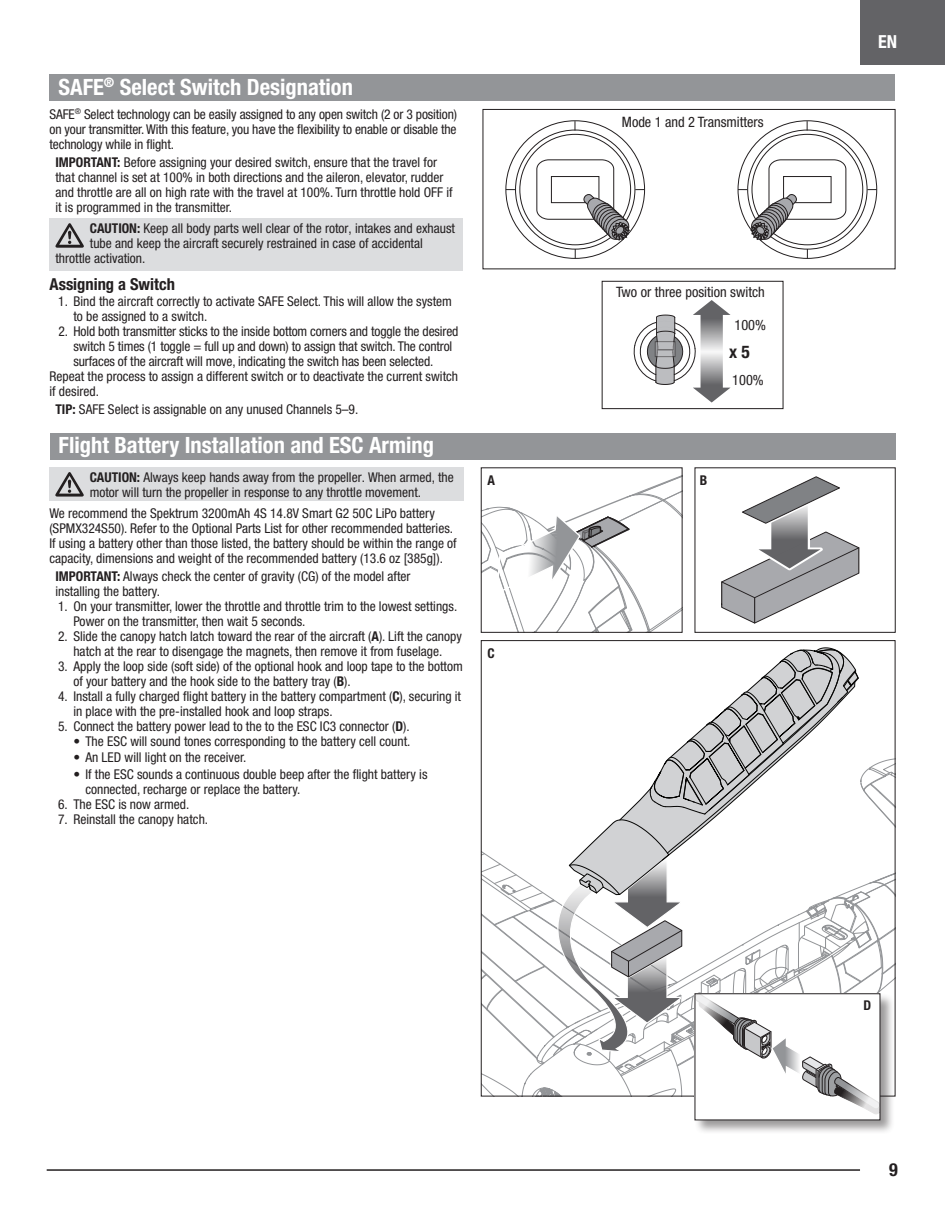
<style>
.page{position:relative;width:945px;height:1215px;background:#fff}
.page>*{position:absolute;margin:0;border:0;box-sizing:border-box;transform-origin:0 0}
.EFL_Main_Header{font:700 condensed 22.5px "Helvetica Neue LT Std";color:#fff}
.t1{font:700 condensed 18px "Helvetica Neue LT Std";color:#fff}
.t2{font:700 condensed 18px "Helvetica Neue LT Std";color:#231f20}
.EFL_Sub-header{font:700 condensed 17.55px "Helvetica Neue LT Std";color:#231f20}
.EFL_Sub-header-2{font:700 condensed 16.5px "Helvetica Neue LT Std";color:#231f20}
.EFL_Body_Text{font:condensed 14.4px "Helvetica Neue LT Std";color:#231f20}
.EFL_Body_Text-2{font:condensed 13.5px/15px "Helvetica Neue LT Std";color:#231f20}
.EFL_Note_Tip_Important{font:condensed 13.5px/15px "Helvetica Neue LT Std";color:#231f20}
.EFL_Cautions_and_Warnings{font:condensed 13.5px/15px "Helvetica Neue LT Std";color:#231f20}
.Body_Text{font:700 condensed 13.5px "Helvetica Neue LT Std";color:#231f20}
.s1{font-weight:700}
</style>
<div class="page">
<div style="left:49px;top:467px;width:415px;height:34px;background:#dcdddf"></div>
<svg style="left:55px;top:472px;width:29px;height:25px"></svg>
<div style="left:860px;top:0;width:85px;height:64px;background:#636366"></div>
<hr style="left:47px;top:1169px;width:813px;height:2px;background:#231f20">
<div style="left:50px;top:433px;width:846px;height:27px;background:#939598"></div>
<div style="left:50px;top:74px;width:846px;height:27px;background:#939598"></div>
<svg style="left:506px;top:121px;width:139px;height:137px"></svg>
<svg style="left:516px;top:130px;width:119px;height:119px"></svg>
<div style="left:520px;top:134px;width:111px;height:111px;background:#fff;border-radius:50%"></div>
<svg style="left:536px;top:159px;width:109px;height:82px"></svg>
<svg style="left:738px;top:121px;width:139px;height:137px"></svg>
<svg style="left:748px;top:130px;width:119px;height:119px"></svg>
<div style="left:752px;top:134px;width:111px;height:111px;background:#fff;border-radius:50%"></div>
<svg style="left:738px;top:159px;width:109px;height:82px"></svg>
<div style="left:483px;top:109px;width:413px;height:160px;border:1px solid #231f20"></div>
<svg style="left:601px;top:280px;width:183px;height:129px"></svg>
<div style="left:50px;top:219px;width:413px;height:52px;background:#dcdddf"></div>
<svg style="left:56px;top:223px;width:28px;height:25px"></svg>
<svg style="left:475px;top:468px;width:421px;height:703px"></svg>
<div style="left:695px;top:467px;width:201px;height:166px;border:1px solid #231f20"></div>
<p class="EFL_Main_Header" style="left:58px;top:73px;width:296px">SAFE<sup>®</sup> Select Switch Designation</p>
<p class="EFL_Body_Text-2" style="left:50px;top:106px;width:409px;text-align:justify">SAFE<sup>®</sup> Select technology can be easily assigned to any open switch (2 or 3 position) on your transmitter. With this feature, you have the flexibility to enable or disable the technology while in flight.</p>
<p class="EFL_Note_Tip_Important" style="left:56px;top:154px;width:399px"><span class="s1">IMPORTANT:</span> Before assigning your desired switch, ensure that the travel for that channel is set at 100% in both directions and the aileron, elevator, rudder and throttle are all on high rate with the travel at 100%. Turn throttle hold OFF if it is programmed in the transmitter.</p>
<p class="EFL_Cautions_and_Warnings" style="left:90px;top:220px;width:367px"><span class="s1">CAUTION:</span> Keep all body parts well clear of the rotor, intakes and exhaust</p>
<p class="EFL_Cautions_and_Warnings" style="left:90px;top:235px;width:334px">tube and keep the aircraft securely restrained in case of accidental</p>
<p class="EFL_Cautions_and_Warnings" style="left:56px;top:250px;width:91px">throttle activation.</p>
<p class="EFL_Sub-header-2" style="left:50px;top:274px;width:127px">Assigning a Switch</p>
<p class="EFL_Body_Text-2" style="left:74px;top:294px;width:380px;text-indent:-15px">1. Bind the aircraft correctly to activate SAFE Select. This will allow the system to be assigned to a switch.</p>
<p class="EFL_Body_Text-2" style="left:74px;top:324px;width:387px;text-indent:-15px">2. Hold both transmitter sticks to the inside bottom corners and toggle the desired switch 5 times (1 toggle = full up and down) to assign that switch. The control surfaces of the aircraft will move, indicating the switch has been selected.</p>
<p class="EFL_Body_Text-2" style="left:50px;top:369px;width:410px">Repeat the process to assign a different switch or to deactivate the current switch if desired.</p>
<p class="EFL_Note_Tip_Important" style="left:56px;top:402px;width:304px"><span class="s1">TIP:</span> SAFE Select is assignable on any unused Channels 5–9.</p>
<p class="EFL_Main_Header" style="left:59px;top:431px;width:377px">Flight Battery Installation and ESC Arming</p>
<p class="EFL_Cautions_and_Warnings" style="left:90px;top:469px;width:366px"><span class="s1">CAUTION:</span> Always keep hands away from the propeller. When armed, the motor will turn the propeller in response to any throttle movement.</p>
<p class="EFL_Body_Text-2" style="left:49px;top:505px;width:409px">We recommend the Spektrum 3200mAh 4S 14.8V Smart G2 50C LiPo battery (SPMX324S50). Refer to the Optional Parts List for other recommended batteries.<br>If using a battery other than those listed, the battery should be within the range of capacity, dimensions and weight of the recommended battery (13.6 oz [385g]).</p>
<p class="EFL_Note_Tip_Important" style="left:55px;top:568px;width:357px"><span class="s1">IMPORTANT:</span> Always check the center of gravity (CG) of the model after installing the battery.</p>
<p class="EFL_Body_Text-2" style="left:73px;top:598px;width:385px;text-indent:-15px">1. On your transmitter, lower the throttle and throttle trim to the lowest settings.<br>Power on the transmitter, then wait 5 seconds.</p>
<p class="EFL_Body_Text-2" style="left:58px;top:628px;width:405px;text-align:center">2. Slide the canopy hatch latch toward the rear of the aircraft (<span class="s1">A</span>). Lift the canopy hatch at the rear to disengage the magnets, then remove it from fuselage.</p>
<p class="EFL_Body_Text-2" style="left:73px;top:658px;width:391px;text-indent:-15px">3. Apply the loop side (soft side) of the optional hook and loop tape to the bottom of your battery and the hook side to the battery tray (<span class="s1">B</span>).</p>
<p class="EFL_Body_Text-2" style="left:73px;top:688px;width:389px;text-indent:-15px">4. Install a fully charged flight battery in the battery compartment (<span class="s1">C</span>), securing it in place with the pre-installed hook and loop straps.</p>
<p class="EFL_Body_Text-2" style="left:58px;top:718px;width:353px">5. Connect the battery power lead to the to the ESC IC3 connector (<span class="s1">D</span>).</p>
<p class="EFL_Body_Text-2" style="left:73px;top:733px;width:339px">• The ESC will sound tones corresponding to the battery cell count.</p>
<p class="EFL_Body_Text-2" style="left:73px;top:750px;width:174px">• An LED will light on the receiver.</p>
<p class="EFL_Body_Text-2" style="left:85px;top:766px;width:344px;text-indent:-12px">• If the ESC sounds a continuous double beep after the flight battery is connected, recharge or replace the battery.</p>
<p class="EFL_Body_Text-2" style="left:58px;top:796px;width:133px">6. The ESC is now armed.</p>
<p class="EFL_Body_Text-2" style="left:58px;top:811px;width:152px">7. Reinstall the canopy hatch.</p>
<p class="EFL_Body_Text" style="left:622px;top:113px;width:143px">Mode 1 and 2 Transmitters</p>
<p class="EFL_Body_Text" style="left:616px;top:284px;width:150px">Two or three position switch</p>
<p class="EFL_Body_Text" style="left:735px;top:316px;width:33px">100%</p>
<p class="EFL_Sub-header" style="left:729px;top:342px;width:22px">x 5</p>
<p class="EFL_Body_Text" style="left:732px;top:372px;width:33px">100%</p>
<p class="Body_Text" style="left:487px;top:472px;width:9px">A</p>
<p class="Body_Text" style="left:700px;top:472px;width:9px">B</p>
<p class="Body_Text" style="left:487px;top:645px;width:9px">C</p>
<h2 class="t1" style="left:878px;top:31px;width:20px">EN</h2>
<p class="Body_Text" style="left:864px;top:997px;width:9px">D</p>
<h2 class="t2" style="left:889px;top:1159px;width:10px">9</h2>
</div>
